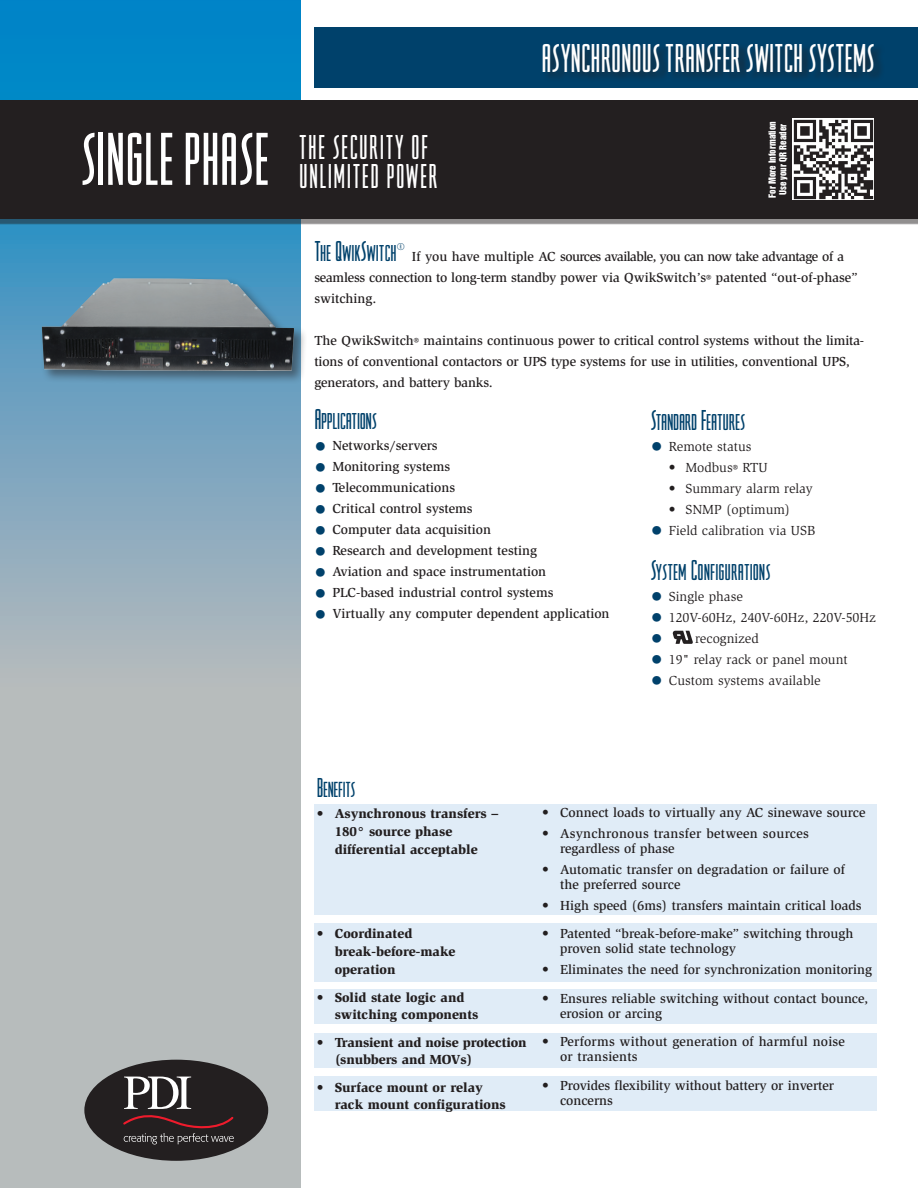
<style>
.page{position:relative;width:918px;height:1188px;background:#fff}
.page>*{position:absolute;margin:0;border:0;box-sizing:border-box;transform-origin:0 0}
.t1{font:78px "Viking Got D";color:#fff}
.t2{font:42px "Viking Got D";color:#fff}
.t3{font:36px "Viking Got D";letter-spacing:.04em;color:#fff}
.t4{font:30px "Viking Got D";letter-spacing:-.005em;color:#00416b}
.t5{font:28.5px "Viking Got D";letter-spacing:-.01em;color:#00416b}
.t6{font:500 13.5px/21px "Slimbach Std";color:#231f20}
.t7{font:900 13.5px "Slimbach Std";color:#231f20}
.t8{font:13.5px "Slimbach Std";color:#231f20}
.t9{font:500 13.5px/21px "Slimbach Std";letter-spacing:-.02em;color:#231f20}
.t10{font:500 13.5px "Slimbach Std";letter-spacing:.02em;color:#231f20}
.t11{font:10.5px "Viking Got D";color:#00416b}
.t12{font:9px "Swiss 921 BT Regular A";color:#fff}
.s1{font-size:10.5px}
.s2{font-size:24px;color:#00416b}
.s3{font-weight:500;font-size:24px;color:#00416b}
.s4{font-weight:500;font-size:10.5px}
</style>
<div class="page">
<div style="left:315px;top:804px;width:562px;height:111px;background:#e0ecf7"></div>
<div style="left:315px;top:923px;width:562px;height:58px;background:#e0ecf7"></div>
<div style="left:315px;top:989px;width:562px;height:35px;background:#e0ecf7"></div>
<div style="left:315px;top:1077px;width:562px;height:34px;background:#e0ecf7"></div>
<div style="left:315px;top:1033px;width:562px;height:35px;background:#e0ecf7"></div>
<svg style="left:0;top:0;width:301px;height:1188px;background:#8daebe"></svg>
<div style="left:315px;top:27px;width:603px;height:60px;background:#00416b"></div>
<div style="left:0;top:104px;width:918px;height:120px;background:#231f20;opacity:.5"></div>
<div style="left:0;top:100px;width:918px;height:119px;background:#231f20"></div>
<div style="left:542px;top:43px;width:343px;height:40px;background:#231f20;opacity:.65"></div>
<img style="left:792px;top:119px;width:81px;height:81px">
<div style="left:39px;top:276px;width:269px;height:108px;background:#231f20;opacity:.5"></div>
<img style="left:42px;top:278px;width:252px;height:93px">
<svg style="left:673px;top:631px;width:20px;height:13px"></svg>
<div style="left:84px;top:1060px;width:184px;height:101px;background:#231f20;border-radius:50%"></div>
<svg style="left:123px;top:1077px;width:111px;height:68px"></svg>
<p class="t1" style="left:81px;top:119px;width:190px">SINGLE PHASE</p>
<p class="t3" style="left:299px;top:129px;width:130px">THE SECURITY OF</p>
<p class="t3" style="left:299px;top:157px;width:140px">UNLIMITED POWER</p>
<p class="t2" style="left:542px;top:36px;width:335px">ASYNCHRONOUS TRANSFER SWITCH SYSTEMS</p>
<p class="t12" style="left:766px;top:198px;width:78px;rotate:-90deg">For More Information</p>
<p class="t12" style="left:777px;top:195px;width:73px;rotate:-90deg">Use your QR Reader</p>
<p class="t4" style="left:314px;top:236px;width:84px">The QwikSwitch</p>
<p class="t11" style="left:397px;top:241px;width:10px">®</p>
<p class="t9" style="left:314px;top:246px;width:545px;text-indent:98px">If you have multiple AC sources available, you can now take advantage of a seamless connection to long-term standby power via QwikSwitch’s<span class="s1">®</span> patented “out-of-phase” switching.</p>
<p class="t6" style="left:314px;top:330px;width:551px">The QwikSwitch<span class="s1">®</span> maintains continuous power to critical control systems without the limita&shy;tions of conventional contactors or UPS type systems for use in utilities, conventional UPS, generators, and battery banks.</p>
<p class="t4" style="left:314px;top:404px;width:64px">Applications</p>
<p class="t6" style="left:314px;top:435px;width:125px"><span class="s2">•</span> Networks/servers</p>
<p class="t6" style="left:314px;top:456px;width:137px"><span class="s2">•</span> Monitoring systems</p>
<p class="t6" style="left:314px;top:477px;width:142px"><span class="s2">•</span> Telecommunications</p>
<p class="t6" style="left:314px;top:498px;width:160px"><span class="s2">•</span> Critical control systems</p>
<p class="t6" style="left:314px;top:519px;width:178px"><span class="s2">•</span> Computer data acquisition</p>
<p class="t6" style="left:314px;top:540px;width:224px"><span class="s2">•</span> Research and development testing</p>
<p class="t6" style="left:314px;top:561px;width:233px"><span class="s2">•</span> Aviation and space instrumentation</p>
<p class="t6" style="left:314px;top:582px;width:241px"><span class="s2">•</span> PLC-based industrial control systems</p>
<p class="t6" style="left:314px;top:603px;width:297px"><span class="s2">•</span> Virtually any computer dependent application</p>
<p class="t4" style="left:651px;top:405px;width:96px">Standard Features</p>
<p class="t8" style="left:651px;top:439px;width:102px"><span class="s3">•</span> Remote status</p>
<p class="t8" style="left:669px;top:460px;width:100px">• Modbus<span class="s4">®</span> RTU</p>
<p class="t8" style="left:669px;top:481px;width:145px">• Summary alarm relay</p>
<p class="t8" style="left:669px;top:502px;width:123px">• SNMP (optimum)</p>
<p class="t8" style="left:651px;top:523px;width:166px"><span class="s3">•</span> Field calibration via USB</p>
<p class="t4" style="left:651px;top:555px;width:121px">System Configurations</p>
<p class="t8" style="left:651px;top:589px;width:94px"><span class="s3">•</span> Single phase</p>
<p class="t8" style="left:651px;top:610px;width:227px"><span class="s3">•</span> 120V-60Hz, 240V-60Hz, 220V-50Hz</p>
<p class="t8" style="left:651px;top:631px;width:110px"><span class="s3">•</span> recognized</p>
<p class="t8" style="left:651px;top:652px;width:198px"><span class="s3">•</span> 19" relay rack or panel mount</p>
<p class="t8" style="left:651px;top:673px;width:171px"><span class="s3">•</span> Custom systems available</p>
<p class="t5" style="left:317px;top:773px;width:40px">Benefits</p>
<p class="t7" style="left:317px;top:805px;width:183px">• Asynchronous transfers –</p>
<p class="t7" style="left:335px;top:823px;width:119px">180° source phase</p>
<p class="t7" style="left:335px;top:841px;width:145px">differential acceptable</p>
<p class="t7" style="left:317px;top:925px;width:97px">• Coordinated</p>
<p class="t7" style="left:335px;top:943px;width:122px">break-before-make</p>
<p class="t7" style="left:335px;top:961px;width:62px">operation</p>
<p class="t7" style="left:317px;top:989px;width:149px">• Solid state logic and</p>
<p class="t7" style="left:335px;top:1006px;width:145px">switching components</p>
<p class="t7" style="left:317px;top:1034px;width:211px">• Transient and noise protection</p>
<p class="t7" style="left:335px;top:1051px;width:139px">(snubbers and MOVs)</p>
<p class="t7" style="left:317px;top:1079px;width:168px">• Surface mount or relay</p>
<p class="t7" style="left:335px;top:1096px;width:173px">rack mount configurations</p>
<p class="t6" style="left:542px;top:801px;width:325px">• Connect loads to virtually any AC sinewave source</p>
<p class="t10" style="left:542px;top:825px;width:268px">• Asynchronous transfer between sources</p>
<p class="t6" style="left:560px;top:837px;width:116px">regardless of phase</p>
<p class="t6" style="left:542px;top:858px;width:304px">• Automatic transfer on degradation or failure of</p>
<p class="t6" style="left:560px;top:873px;width:122px">the preferred source</p>
<p class="t6" style="left:542px;top:894px;width:321px">• High speed (6ms) transfers maintain critical loads</p>
<p class="t6" style="left:542px;top:923px;width:313px">• Patented “break-before-make” switching through</p>
<p class="t6" style="left:560px;top:938px;width:177px">proven solid state technology</p>
<p class="t6" style="left:542px;top:959px;width:332px">• Eliminates the need for synchronization monitoring</p>
<p class="t6" style="left:542px;top:987px;width:328px">• Ensures reliable switching without contact bounce,</p>
<p class="t6" style="left:560px;top:1002px;width:104px">erosion or arcing</p>
<p class="t6" style="left:542px;top:1031px;width:304px">• Performs without generation of harmful noise</p>
<p class="t6" style="left:560px;top:1046px;width:79px">or transients</p>
<p class="t6" style="left:542px;top:1074px;width:293px">• Provides flexibility without battery or inverter</p>
<p class="t6" style="left:560px;top:1089px;width:54px">concerns</p>
</div>
